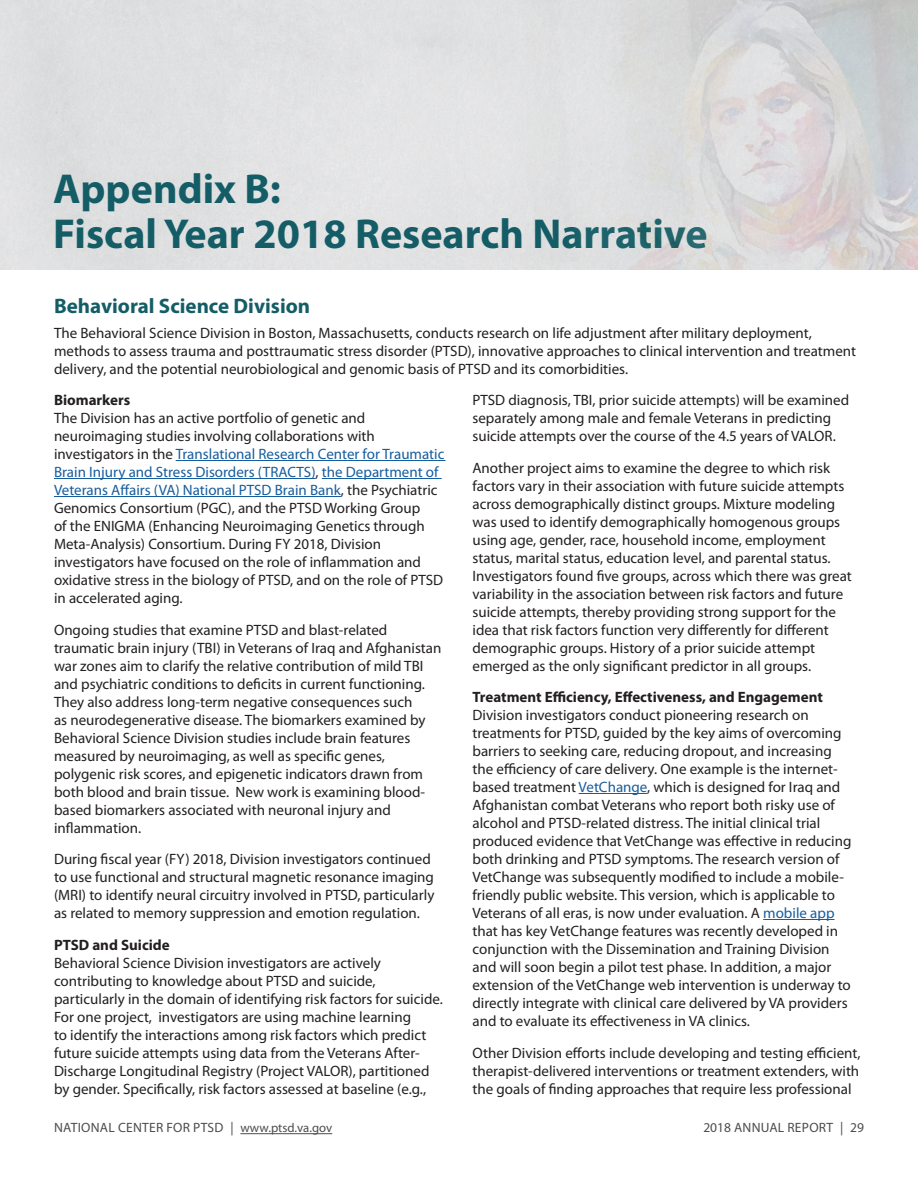
<style>
.page{position:relative;width:918px;height:1188px;background:#fff}
.page>*{position:absolute;margin:0;border:0;box-sizing:border-box;transform-origin:0 0}
.t1{font:700 42px/45px "Myriad Pro";color:#145d66}
.t2{font:700 21px "Myriad Pro";color:#145d66}
.P_Appendix_text{font:15px/18px "Myriad Pro";color:#231f20}
.t3{font:700 15px "Myriad Pro";color:#231f20}
.t4{font:13.5px "Myriad Pro";letter-spacing:.02em;color:#4b4c4d}
.s1{color:#175d9e}
.s2{font-size:12.75px}
</style>
<div class="page">
<hr style="left:240px;top:1133px;width:92px;height:1px;background:#4b4c4d">
<div style="left:0;top:0;width:918px;height:270px;background:#e1e1e2"></div>
<img style="left:619px;top:0;width:299px;height:270px">
<hr style="left:176px;top:460px;width:269px;height:1px;background:#175d9e">
<hr style="left:54px;top:478px;width:262px;height:1px;background:#175d9e">
<hr style="left:322px;top:478px;width:120px;height:1px;background:#175d9e">
<hr style="left:54px;top:496px;width:287px;height:1px;background:#175d9e">
<hr style="left:579px;top:793px;width:68px;height:1px;background:#175d9e">
<hr style="left:763px;top:919px;width:72px;height:1px;background:#175d9e">
<h1 class="t1" style="left:53px;top:165px;width:656px">Appendix B:<br>Fiscal Year 2018 Research Narrative</h1>
<h2 class="t2" style="left:54px;top:292px;width:258px">Behavioral Science Division</h2>
<p class="P_Appendix_text" style="left:54px;top:323px;width:804px">The Behavioral Science Division in Boston, Massachusetts, conducts research on life adjustment after military deployment, methods to assess trauma and posttraumatic stress disorder (PTSD), innovative approaches to clinical intervention and treatment delivery, and the potential neurobiological and genomic basis of PTSD and its comorbidities.</p>
<h3 class="t3" style="left:54px;top:390px;width:78px">Biomarkers</h3>
<p class="P_Appendix_text" style="left:54px;top:409px;width:392px">The Division has an active portfolio of genetic and neuroimaging studies involving collaborations with investigators in the <span class="s1">Translational Research Center for Traumatic Brain Injury and Stress Disorders (TRACTS)</span>, <span class="s1">the Department of Veterans Affairs (VA) National PTSD Brain Bank</span>, the Psychiatric Genomics Consortium (PGC), and the PTSD Working Group<br>of the ENIGMA (Enhancing Neuroimaging Genetics through Meta-Analysis) Consortium. During FY 2018, Division investigators have focused on the role of inflammation and oxidative stress in the biology of PTSD, and on the role of PTSD in accelerated aging.</p>
<p class="P_Appendix_text" style="left:54px;top:620px;width:389px">Ongoing studies that examine PTSD and blast-related traumatic brain injury (TBI) in Veterans of Iraq and Afghanistan war zones aim to clarify the relative contribution of mild TBI and psychiatric conditions to deficits in current functioning.<br>They also address long-term negative consequences such<br>as neurodegenerative disease. The biomarkers examined by Behavioral Science Division studies include brain features measured by neuroimaging, as well as specific genes, polygenic risk scores, and epigenetic indicators drawn from both blood and brain tissue. New work is examining blood&shy;based biomarkers associated with neuronal injury and inflammation.</p>
<p class="P_Appendix_text" style="left:54px;top:850px;width:382px">During fiscal year (FY) 2018, Division investigators continued to use functional and structural magnetic resonance imaging (MRI) to identify neural circuitry involved in PTSD, particularly as related to memory suppression and emotion regulation.</p>
<h3 class="t3" style="left:54px;top:935px;width:117px">PTSD and Suicide</h3>
<p class="P_Appendix_text" style="left:54px;top:953px;width:390px">Behavioral Science Division investigators are actively contributing to knowledge about PTSD and suicide, particularly in the domain of identifying risk factors for suicide.<br>For one project, investigators are using machine learning<br>to identify the interactions among risk factors which predict future suicide attempts using data from the Veterans After-Discharge Longitudinal Registry (Project VALOR), partitioned by gender. Specifically, risk factors assessed at baseline (e.g.,</p>
<p class="P_Appendix_text" style="left:472px;top:391px;width:378px">PTSD diagnosis, TBI, prior suicide attempts) will be examined separately among male and female Veterans in predicting suicide attempts over the course of the 4.5 years of VALOR.</p>
<p class="P_Appendix_text" style="left:472px;top:458px;width:381px">Another project aims to examine the degree to which risk factors vary in their association with future suicide attempts across demographically distinct groups. Mixture modeling was used to identify demographically homogenous groups using age, gender, race, household income, employment status, marital status, education level, and parental status.<br>Investigators found five groups, across which there was great variability in the association between risk factors and future suicide attempts, thereby providing strong support for the idea that risk factors function very differently for different demographic groups. History of a prior suicide attempt emerged as the only significant predictor in all groups.</p>
<h3 class="t3" style="left:472px;top:687px;width:352px">Treatment Efficiency, Effectiveness, and Engagement</h3>
<p class="P_Appendix_text" style="left:472px;top:706px;width:380px">Division investigators conduct pioneering research on treatments for PTSD, guided by the key aims of overcoming barriers to seeking care, reducing dropout, and increasing the efficiency of care delivery. One example is the internet&shy;based treatment <span class="s1">VetChange</span>, which is designed for Iraq and Afghanistan combat Veterans who report both risky use of alcohol and PTSD-related distress. The initial clinical trial produced evidence that VetChange was effective in reducing both drinking and PTSD symptoms. The research version of VetChange was subsequently modified to include a mobile&shy;friendly public website. This version, which is applicable to Veterans of all eras, is now under evaluation. A <span class="s1">mobile app </span>that has key VetChange features was recently developed in conjunction with the Dissemination and Training Division and will soon begin a pilot test phase. In addition, a major extension of the VetChange web intervention is underway to directly integrate with clinical care delivered by VA providers and to evaluate its effectiveness in VA clinics.</p>
<p class="P_Appendix_text" style="left:472px;top:1043px;width:389px;text-align:justify">Other Division efforts include developing and testing efficient, therapist-delivered interventions or treatment extenders, with the goals of finding approaches that require less professional</p>
<p class="t4" style="left:54px;top:1120px;width:280px">NATIONAL CENTER FOR PTSD | <span class="s2">www.ptsd.va.gov</span></p>
<p class="t4" style="left:703px;top:1120px;width:162px">2018 ANNUAL REPORT | 29</p>
</div>
